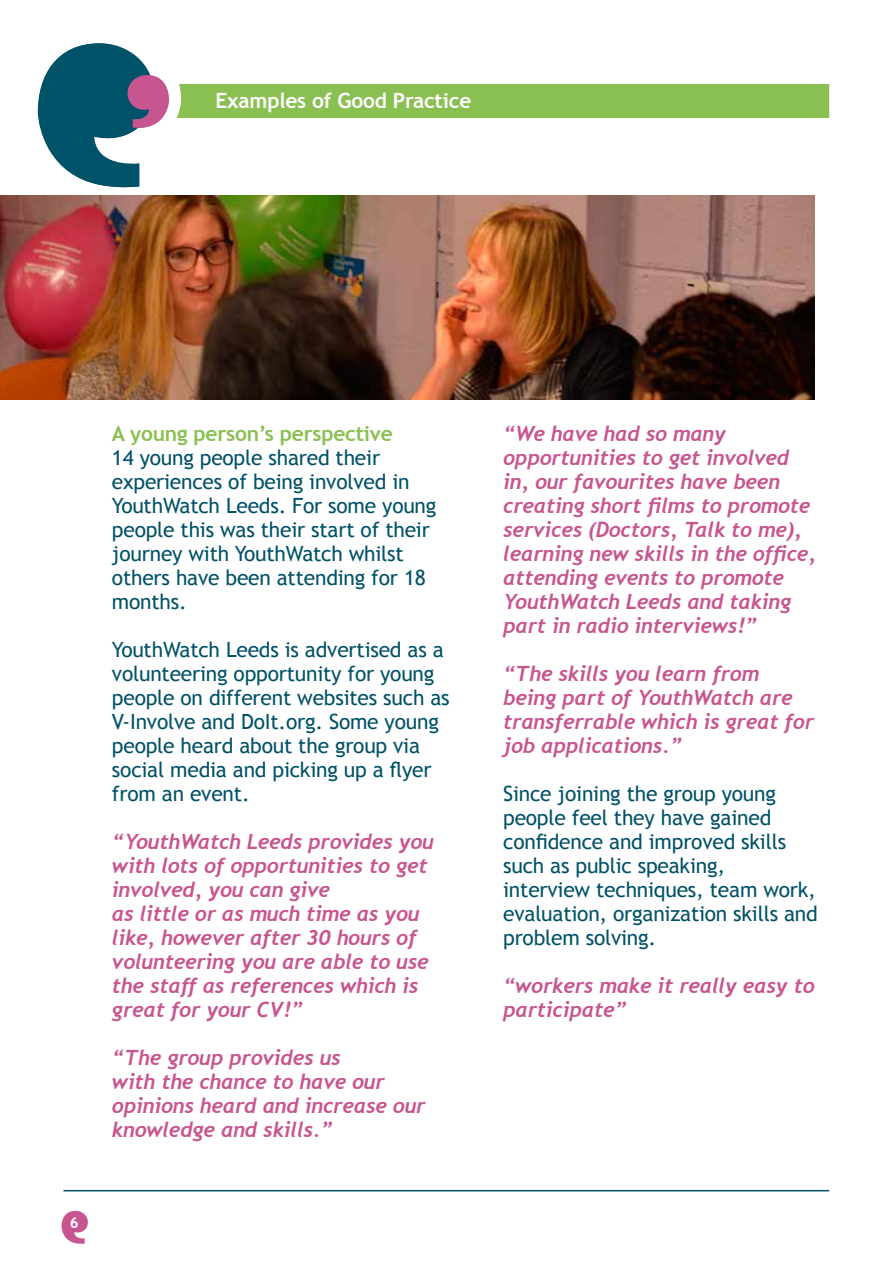
<style>
.page{position:relative;width:893px;height:1263px;background:#fff}
.page>*{position:absolute;margin:0;border:0;box-sizing:border-box;transform-origin:0 0}
.t1{font:italic 700 21px/24px "Trebuchet";letter-spacing:-.01em;color:#c75690}
.t2{font:21px/24px "Trebuchet MS";letter-spacing:-.01em;color:#005268}
.t3{font:700 21px "Trebuchet MS";letter-spacing:-.01em;color:#8abf52}
.t4{font:700 21px "Trebuchet MS";letter-spacing:-.01em;color:#fff}
.t5{font:700 15px "Trebuchet MS";color:#fff}
</style>
<div class="page">
<div style="left:177px;top:84px;width:652px;height:34px;background:#8abf52"></div>
<svg style="left:61px;top:1211px;width:27px;height:33px"></svg>
<hr style="left:63px;top:1190px;width:766px;height:1px;background:#005268">
<svg style="left:38px;top:43px;width:131px;height:145px"></svg>
<img style="left:0;top:196px;width:814px;height:204px">
<p class="t4" style="left:215px;top:87px;width:257px">Examples of Good Practice</p>
<p class="t5" style="left:70px;top:1213px;width:10px">6</p>
<p class="t3" style="left:112px;top:420px;width:282px">A young person’s perspective</p>
<p class="t2" style="left:112px;top:446px;width:326px">14 young people shared their experiences of being involved in<br>YouthWatch Leeds. For some young people this was their start of their journey with YouthWatch whilst others have been attending for 18 months.</p>
<p class="t2" style="left:112px;top:638px;width:339px">YouthWatch Leeds is advertised as a volunteering opportunity for young people on different websites such as<br>V-Involve and DoIt.org. Some young people heard about the group via social media and picking up a flyer from an event.</p>
<p class="t1" style="left:112px;top:830px;width:323px">“YouthWatch Leeds provides you with lots of opportunities to get involved, you can give<br>as little or as much time as you like, however after 30 hours of volunteering you are able to use the staff as references which is great for your CV!”</p>
<p class="t1" style="left:112px;top:1046px;width:315px">“The group provides us<br>with the chance to have our opinions heard and increase our knowledge and skills.”</p>
<p class="t1" style="left:503px;top:422px;width:314px">“We have had so many opportunities to get involved in, our favourites have been creating short films to promote services (Doctors, Talk to me), learning new skills in the office, attending events to promote<br>YouthWatch Leeds and taking part in radio interviews!”</p>
<p class="t1" style="left:503px;top:662px;width:312px">“The skills you learn from being part of YouthWatch are transferrable which is great for job applications.”</p>
<p class="t2" style="left:503px;top:782px;width:316px">Since joining the group young people feel they have gained confidence and improved skills such as public speaking,<br>interview techniques, team work, evaluation, organization skills and problem solving.</p>
<p class="t1" style="left:503px;top:974px;width:313px">“workers make it really easy to participate”</p>
</div>
